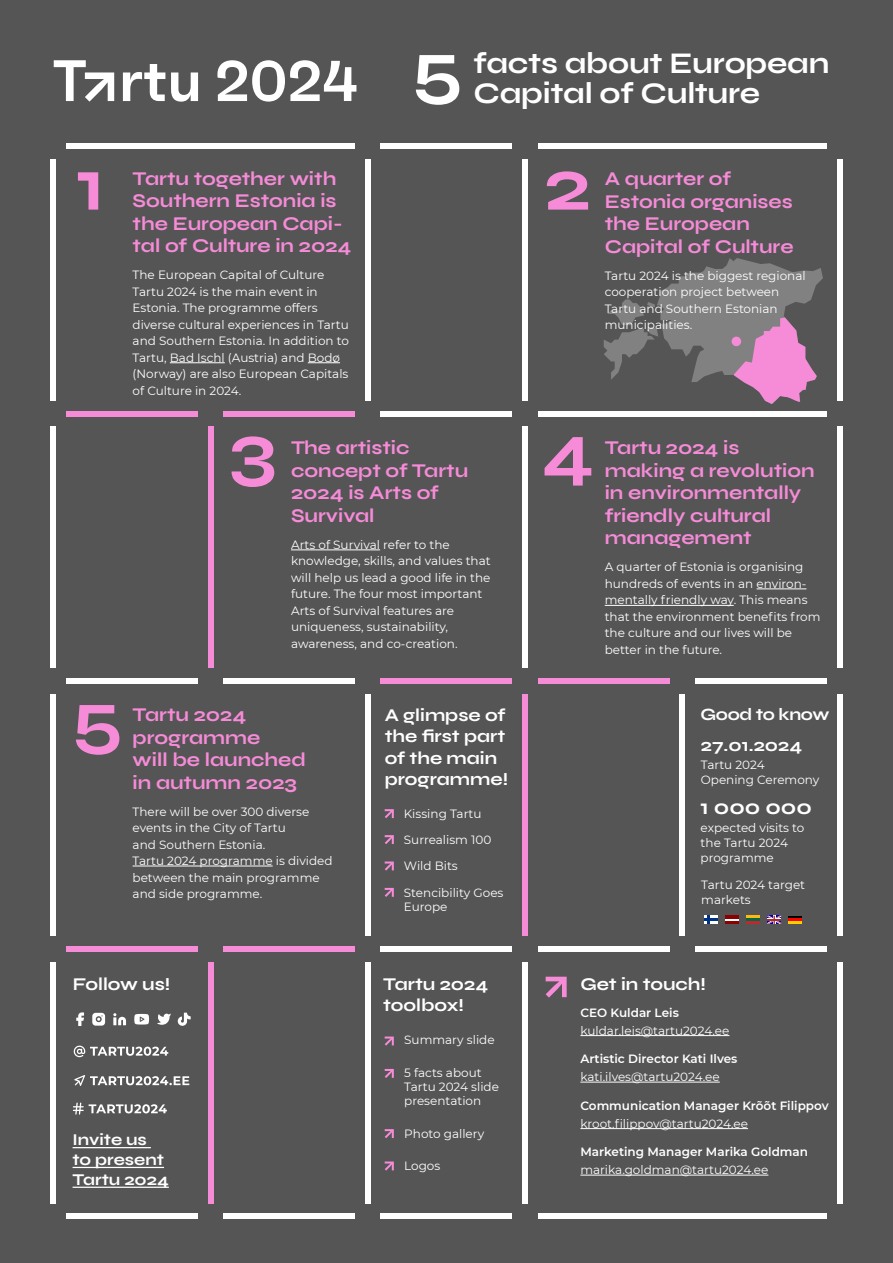
<style>
.page{position:relative;width:893px;height:1263px;background:#555}
.page>*{position:absolute;margin:0;border:0;box-sizing:border-box;transform-origin:0 0}
.t1{font:75px "Syne";color:#f68bd8}
.t2{font:75px "Syne";color:#fff}
.t3{font:30px/30px "Syne";letter-spacing:-.005em;color:#fff}
.t4{font:21px "Syne";color:#fff}
.t5{font:19.5px/22.5px "Syne";color:#f68bd8}
.t6{font:18px/21.6px "Syne";color:#fff}
.t7{font:17.25px "Syne";letter-spacing:-.02em;color:#fff}
.t8{font:16.5px/19.8px "Syne";color:#fff}
.t9{font:12px/16.5px "Montserrat";color:#fff}
.t10{font:600 12px "Montserrat";color:#fff}
</style>
<div class="page">
<svg style="left:604px;top:258px;width:219px;height:146px"></svg>
<div style="left:732px;top:337px;width:9px;height:9px;background:#f68bd8;border-radius:50%"></div>
<div style="left:695px;top:946px;width:132px;height:6px;background:#fff"></div>
<div style="left:538px;top:946px;width:131px;height:6px;background:#fff"></div>
<div style="left:522px;top:962px;width:6px;height:242px;background:#fff"></div>
<div style="left:381px;top:946px;width:131px;height:6px;background:#fff"></div>
<div style="left:365px;top:962px;width:5px;height:242px;background:#fff"></div>
<div style="left:224px;top:946px;width:131px;height:6px;background:#f68bd8"></div>
<div style="left:208px;top:962px;width:5px;height:242px;background:#f68bd8"></div>
<div style="left:66px;top:946px;width:132px;height:6px;background:#f68bd8"></div>
<div style="left:680px;top:694px;width:5px;height:242px;background:#fff"></div>
<div style="left:695px;top:679px;width:132px;height:5px;background:#fff"></div>
<div style="left:538px;top:679px;width:131px;height:5px;background:#f68bd8"></div>
<div style="left:522px;top:694px;width:6px;height:242px;background:#f68bd8"></div>
<div style="left:381px;top:679px;width:131px;height:5px;background:#f68bd8"></div>
<div style="left:365px;top:694px;width:5px;height:242px;background:#fff"></div>
<div style="left:224px;top:679px;width:131px;height:5px;background:#fff"></div>
<div style="left:66px;top:679px;width:132px;height:5px;background:#fff"></div>
<div style="left:522px;top:426px;width:6px;height:242px;background:#fff"></div>
<div style="left:381px;top:411px;width:131px;height:5px;background:#fff"></div>
<div style="left:224px;top:411px;width:131px;height:5px;background:#f68bd8"></div>
<div style="left:208px;top:426px;width:5px;height:242px;background:#f68bd8"></div>
<div style="left:66px;top:411px;width:132px;height:5px;background:#f68bd8"></div>
<div style="left:522px;top:159px;width:6px;height:242px;background:#fff"></div>
<div style="left:381px;top:143px;width:131px;height:5px;background:#fff"></div>
<div style="left:837px;top:159px;width:5px;height:242px;background:#fff"></div>
<div style="left:837px;top:426px;width:5px;height:242px;background:#fff"></div>
<div style="left:837px;top:694px;width:5px;height:242px;background:#fff"></div>
<div style="left:837px;top:962px;width:5px;height:242px;background:#fff"></div>
<div style="left:51px;top:159px;width:5px;height:242px;background:#fff"></div>
<div style="left:51px;top:426px;width:5px;height:242px;background:#fff"></div>
<div style="left:51px;top:694px;width:5px;height:242px;background:#fff"></div>
<div style="left:51px;top:962px;width:5px;height:242px;background:#fff"></div>
<div style="left:365px;top:159px;width:5px;height:242px;background:#fff"></div>
<div style="left:66px;top:143px;width:289px;height:5px;background:#fff"></div>
<div style="left:538px;top:143px;width:289px;height:5px;background:#fff"></div>
<div style="left:538px;top:411px;width:289px;height:5px;background:#fff"></div>
<div style="left:381px;top:1213px;width:131px;height:5px;background:#fff"></div>
<div style="left:224px;top:1213px;width:131px;height:5px;background:#fff"></div>
<div style="left:66px;top:1213px;width:132px;height:5px;background:#fff"></div>
<svg style="left:546px;top:977px;width:21px;height:20px"></svg>
<svg style="left:385px;top:1036px;width:9px;height:10px"></svg>
<svg style="left:385px;top:809px;width:9px;height:9px"></svg>
<svg style="left:385px;top:835px;width:9px;height:9px"></svg>
<svg style="left:385px;top:861px;width:9px;height:9px"></svg>
<svg style="left:385px;top:888px;width:9px;height:9px"></svg>
<svg style="left:385px;top:1069px;width:9px;height:9px"></svg>
<svg style="left:385px;top:1129px;width:9px;height:9px"></svg>
<svg style="left:385px;top:1161px;width:9px;height:9px"></svg>
<div style="left:538px;top:1213px;width:289px;height:5px;background:#fff"></div>
<hr style="left:580px;top:1035px;width:149px;height:1px;background:#fff">
<hr style="left:580px;top:1082px;width:140px;height:1px;background:#fff">
<hr style="left:580px;top:1128px;width:168px;height:1px;background:#fff">
<hr style="left:580px;top:1175px;width:188px;height:1px;background:#fff">
<hr style="left:170px;top:362px;width:55px;height:1px;background:#fff">
<hr style="left:308px;top:362px;width:32px;height:1px;background:#fff">
<hr style="left:757px;top:589px;width:45px;height:1px;background:#fff">
<hr style="left:605px;top:605px;width:129px;height:1px;background:#fff">
<hr style="left:291px;top:550px;width:89px;height:1px;background:#fff">
<hr style="left:133px;top:866px;width:140px;height:1px;background:#fff">
<svg style="left:74px;top:1075px;width:115px;height:11px"></svg>
<svg style="left:73px;top:1102px;width:94px;height:12px"></svg>
<svg style="left:92px;top:1013px;width:13px;height:13px"></svg>
<svg style="left:76px;top:1012px;width:8px;height:14px"></svg>
<svg style="left:178px;top:1013px;width:13px;height:13px"></svg>
<svg style="left:113px;top:1013px;width:13px;height:12px"></svg>
<svg style="left:157px;top:1013px;width:14px;height:12px"></svg>
<svg style="left:134px;top:1014px;width:15px;height:10px"></svg>
<svg style="left:74px;top:1045px;width:94px;height:12px"></svg>
<div style="left:746px;top:916px;width:14px;height:8px;background:#fdb913"></div>
<hr style="left:746px;top:920px;width:14px;height:4px;background:#c1272d">
<hr style="left:746px;top:918px;width:14px;height:3px;background:#006a44">
<div style="left:725px;top:916px;width:14px;height:8px;background:#8c0000"></div>
<svg style="left:725px;top:919px;width:14px;height:2px"></svg>
<svg style="left:704px;top:916px;width:14px;height:8px"></svg>
<svg style="left:767px;top:916px;width:14px;height:8px"></svg>
<svg style="left:788px;top:916px;width:14px;height:2px"></svg>
<hr style="left:788px;top:918px;width:14px;height:3px;background:#f00">
<hr style="left:788px;top:921px;width:14px;height:3px;background:#ffcf00">
<hr style="left:73px;top:1147px;width:78px;height:1px;background:#fff">
<hr style="left:73px;top:1167px;width:91px;height:1px;background:#fff">
<hr style="left:73px;top:1186px;width:96px;height:2px;background:#fff">
<svg style="left:123px;top:64px;width:42px;height:37px"></svg>
<svg style="left:171px;top:72px;width:27px;height:30px"></svg>
<svg style="left:54px;top:60px;width:60px;height:42px"></svg>
<svg style="left:217px;top:60px;width:139px;height:42px"></svg>
<h1 class="t2" style="left:411px;top:21px;width:53px">5</h1>
<h2 class="t3" style="left:473px;top:48px;width:358px">facts about European<br>Capital of Culture</h2>
<h1 class="t1" style="left:76px;top:138px;width:31px">1</h1>
<h3 class="t5" style="left:133px;top:167px;width:220px">Tartu together with<br>Southern Estonia is the European Capi&shy;tal of Culture in 2024</h3>
<p class="t9" style="left:133px;top:266px;width:218px">The European Capital of Culture<br>Tartu 2024 is the main event in<br>Estonia. The programme offers diverse cultural experiences in Tartu and Southern Estonia. In addition to<br>Tartu, Bad Ischl (Austria) and Bodø (Norway) are also European Capitals of Culture in 2024.</p>
<h1 class="t1" style="left:544px;top:138px;width:48px">2</h1>
<h3 class="t5" style="left:605px;top:167px;width:190px">A quarter of<br>Estonia organises the European<br>Capital of Culture</h3>
<p class="t9" style="left:605px;top:267px;width:202px">Tartu 2024 is the biggest regional cooperation project between<br>Tartu and Southern Estonian municipalities.</p>
<h1 class="t1" style="left:229px;top:403px;width:50px">3</h1>
<h1 class="t1" style="left:541px;top:403px;width:55px">4</h1>
<h3 class="t5" style="left:291px;top:436px;width:179px">The artistic concept of Tartu<br>2024 is Arts of<br>Survival</h3>
<p class="t9" style="left:291px;top:536px;width:201px">Arts of Survival refer to the knowledge, skills, and values that will help us lead a good life in the future. The four most important<br>Arts of Survival features are uniqueness, sustainability, awareness, and co-creation.</p>
<h3 class="t5" style="left:605px;top:436px;width:211px">Tartu 2024 is making a revolution in environmentally friendly cultural management</h3>
<p class="t9" style="left:605px;top:558px;width:217px">A quarter of Estonia is organising hundreds of events in an environ&shy;mentally friendly way. This means that the environment benefits from the culture and our lives will be better in the future.</p>
<h1 class="t1" style="left:72px;top:671px;width:53px">5</h1>
<h3 class="t5" style="left:133px;top:703px;width:175px">Tartu 2024 programme<br>will be launched in autumn 2023</h3>
<p class="t9" style="left:133px;top:803px;width:202px">There will be over 300 diverse events in the City of Tartu<br>and Southern Estonia.<br>Tartu 2024 programme is divided between the main programme and side programme.</p>
<h3 class="t6" style="left:385px;top:703px;width:125px">A glimpse of the first part of the main programme!</h3>
<p class="t9" style="left:404px;top:800px;width:89px;line-height:26.4px">Kissing Tartu<br>Surrealism 100</p>
<p class="t9" style="left:404px;top:857px;width:55px">Wild Bits</p>
<p class="t9" style="left:404px;top:885px;width:101px;line-height:14.4px">Stencibility Goes<br>Europe</p>
<h3 class="t7" style="left:700px;top:704px;width:130px">Good to know</h3>
<h3 class="t6" style="left:701px;top:734px;width:103px">27.01.2024</h3>
<p class="t9" style="left:701px;top:757px;width:120px;line-height:15px">Tartu 2024<br>Opening Ceremony</p>
<h3 class="t4" style="left:701px;top:794px;width:113px">1 000 000</h3>
<p class="t9" style="left:701px;top:820px;width:105px;line-height:15px">expected visits to the Tartu 2024 programme</p>
<p class="t9" style="left:701px;top:877px;width:105px;line-height:15px">Tartu 2024 target markets</p>
<h3 class="t6" style="left:73px;top:972px;width:99px">Follow us!</h3>
<h3 class="t8" style="left:73px;top:1129px;width:98px">Invite us to present<br>Tartu 2024</h3>
<h3 class="t6" style="left:383px;top:972px;width:106px">Tartu 2024 toolbox!</h3>
<p class="t9" style="left:404px;top:1031px;width:92px">Summary slide</p>
<p class="t9" style="left:404px;top:1065px;width:96px;line-height:14.4px">5 facts about<br>Tartu 2024 slide presentation</p>
<p class="t9" style="left:404px;top:1125px;width:82px">Photo gallery</p>
<p class="t9" style="left:404px;top:1157px;width:38px">Logos</p>
<h3 class="t6" style="left:580px;top:972px;width:127px">Get in touch!</h3>
<p class="t10" style="left:580px;top:1004px;width:100px">CEO Kuldar Leis</p>
<p class="t9" style="left:580px;top:1022px;width:151px">kuldar.leis@tartu2024.ee</p>
<p class="t10" style="left:580px;top:1050px;width:159px">Artistic Director Kati Ilves</p>
<p class="t9" style="left:580px;top:1068px;width:141px">kati.ilves@tartu2024.ee</p>
<p class="t10" style="left:580px;top:1097px;width:250px">Communication Manager Krõõt Filippov</p>
<p class="t9" style="left:580px;top:1115px;width:169px">kroot.filippov@tartu2024.ee</p>
<p class="t10" style="left:580px;top:1143px;width:229px">Marketing Manager Marika Goldman</p>
<p class="t9" style="left:580px;top:1161px;width:189px">marika.goldman@tartu2024.ee</p>
</div>
